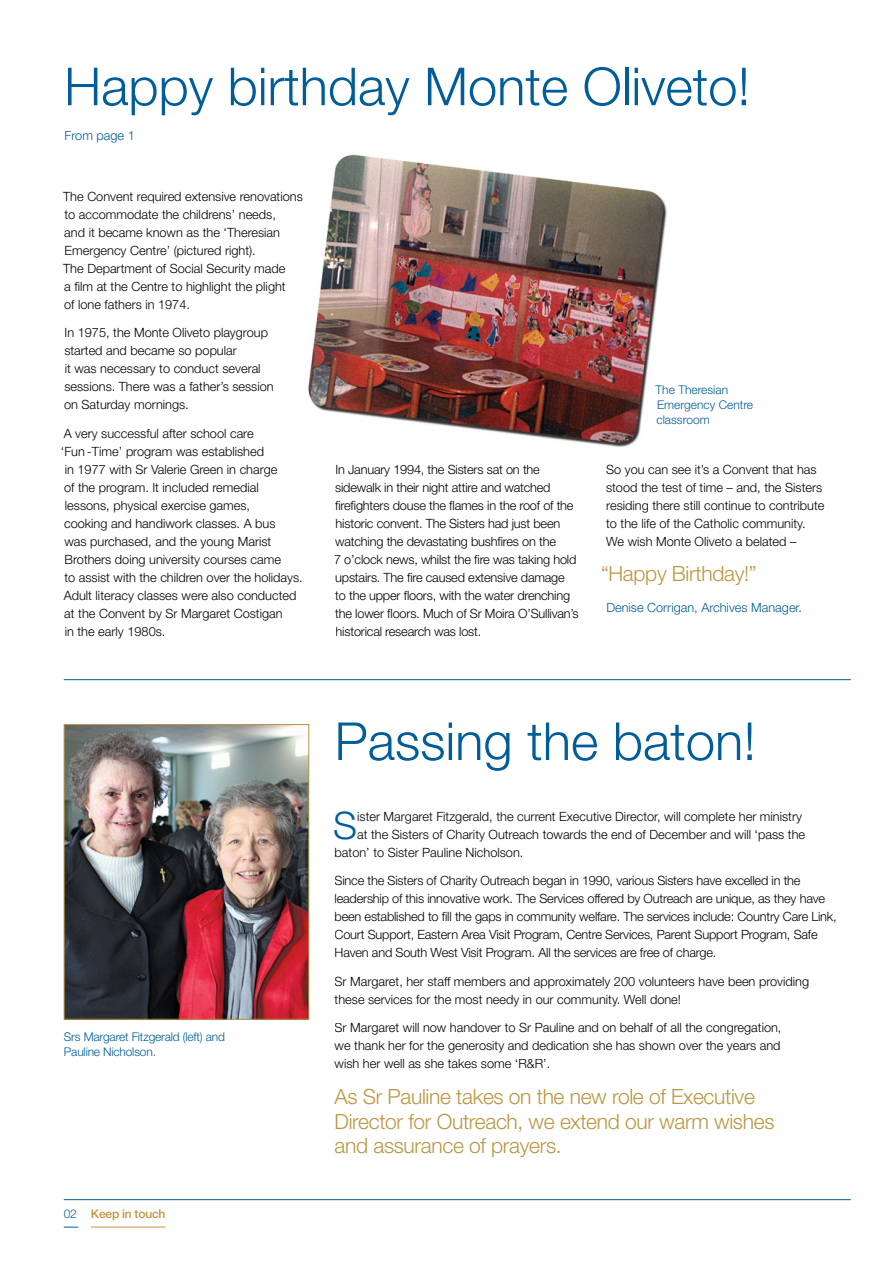
<style>
.page{position:relative;width:893px;height:1263px;background:#fff}
.page>*{position:absolute;margin:0;border:0;box-sizing:border-box;transform-origin:0 0}
.t1{font:300 52.5px "Helvetica Neue LT";color:#005d98}
.t2{font:300 37.95px "Helvetica Neue LT";color:#005d98}
.t3{font:300 21px/24.8px "Helvetica Neue LT";letter-spacing:-.015em;color:#bb9642}
.t4{font:300 12.75px/18px "Helvetica Neue LT";color:#000}
.t5{font:300 12.75px "Helvetica Neue LT";color:#005d98}
.t6{font:300 12px/15px "Helvetica Neue LT";letter-spacing:-.015em;color:#005d98}
.t7{font:500 12px "Helvetica Neue LT";letter-spacing:-.015em;color:#bb9642}
.s1{font-weight:300;color:#005d98}
</style>
<div class="page">
<hr style="left:64px;top:1199px;width:786px;height:1px;background:#005d98">
<hr style="left:91px;top:1227px;width:74px;height:1px;background:#bb9642">
<svg style="left:64px;top:1227px;width:14px;height:1px"></svg>
<img style="left:308px;top:154px;width:359px;height:293px">
<hr style="left:64px;top:679px;width:786px;height:1px;background:#005d98">
<img style="left:66px;top:726px;width:241px;height:292px">
<div style="left:64px;top:724px;width:245px;height:296px;border:1px solid #bb9642"></div>
<h1 class="t1" style="left:64px;top:68px;width:687px">Happy birthday Monte Oliveto!</h1>
<p class="t5" style="left:65px;top:131px;width:72px">From page 1</p>
<p class="t4" style="left:63px;top:188px;width:241px">The Convent required extensive renovations to accommodate the childrens’ needs,<br>and it became known as the ‘Theresian Emergency Centre’ (pictured right).<br>The Department of Social Security made<br>a film at the Centre to highlight the plight<br>of lone fathers in 1974.</p>
<p class="t4" style="left:64px;top:325px;width:211px">In 1975, the Monte Oliveto playgroup started and became so popular<br>it was necessary to conduct several sessions. There was a father’s session on Saturday mornings.</p>
<p class="t4" style="left:64px;top:426px;width:191px">A very successful after school care</p>
<p class="t4" style="left:61px;top:444px;width:205px">‘Fun -Time’ program was established</p>
<p class="t4" style="left:65px;top:462px;width:214px">in 1977 with Sr Valerie Green in charge</p>
<p class="t4" style="left:64px;top:480px;width:196px">of the program. It included remedial</p>
<p class="t4" style="left:65px;top:498px;width:187px">lessons, physical exercise games,</p>
<p class="t4" style="left:64px;top:516px;width:213px">cooking and handiwork classes. A bus</p>
<p class="t4" style="left:64px;top:534px;width:208px">was purchased, and the young Marist</p>
<p class="t4" style="left:65px;top:552px;width:218px">Brothers doing university courses came</p>
<p class="t4" style="left:64px;top:570px;width:240px">to assist with the children over the holidays.</p>
<p class="t4" style="left:64px;top:588px;width:234px">Adult literacy classes were also conducted</p>
<p class="t4" style="left:64px;top:606px;width:220px">at the Convent by Sr Margaret Costigan</p>
<p class="t4" style="left:65px;top:624px;width:102px">in the early 1980s.</p>
<p class="t6" style="left:655px;top:384px;width:99px">The Theresian<br>Emergency Centre classroom</p>
<p class="t4" style="left:334px;top:461px;width:246px">In January 1994, the Sisters sat on the sidewalk in their night attire and watched firefighters douse the flames in the roof of the historic convent. The Sisters had just been watching the devastating bushfires on the<br>7 o’clock news, whilst the fire was taking hold upstairs. The fire caused extensive damage<br>to the upper floors, with the water drenching the lower floors. Much of Sr Moira O’Sullivan’s historical research was lost.</p>
<p class="t4" style="left:606px;top:461px;width:220px">So you can see it’s a Convent that has stood the test of time – and, the Sisters residing there still continue to contribute to the life of the Catholic community.<br>We wish Monte Oliveto a belated –</p>
<h3 class="t3" style="left:601px;top:563px;width:157px">“Happy Birthday!”</h3>
<p class="t5" style="left:606px;top:602px;width:197px">Denise Corrigan, Archives Manager.</p>
<p class="t6" style="left:64px;top:1030px;width:163px">Srs Margaret Fitzgerald (left) and<br>Pauline Nicholson.</p>
<p class="t7" style="left:64px;top:1210px;width:103px"><span class="s1">02</span> Keep in touch</p>
<h1 class="t1" style="left:334px;top:722px;width:423px">Passing the baton!</h1>
<h2 class="t2" style="left:333px;top:811px;width:25px">S</h2>
<p class="t4" style="left:357px;top:808px;width:446px">ister Margaret Fitzgerald, the current Executive Director, will complete her ministry</p>
<p class="t4" style="left:357px;top:826px;width:449px">at the Sisters of Charity Outreach towards the end of December and will ‘pass the</p>
<p class="t4" style="left:334px;top:844px;width:190px">baton’ to Sister Pauline Nicholson.</p>
<p class="t4" style="left:334px;top:873px;width:503px">Since the Sisters of Charity Outreach began in 1990, various Sisters have excelled in the leadership of this innovative work. The Services offered by Outreach are unique, as they have been established to fill the gaps in community welfare. The services include: Country Care Link, Court Support, Eastern Area Visit Program, Centre Services, Parent Support Program, Safe Haven and South West Visit Program. All the services are free of charge.</p>
<p class="t4" style="left:334px;top:974px;width:476px">Sr Margaret, her staff members and approximately 200 volunteers have been providing these services for the most needy in our community. Well done!</p>
<p class="t4" style="left:334px;top:1020px;width:448px;text-align:justify">Sr Margaret will now handover to Sr Pauline and on behalf of all the congregation, we thank her for the generosity and dedication she has shown over the years and wish her well as she takes some ‘R&amp;R’.</p>
<h3 class="t3" style="left:334px;top:1086px;width:441px">As Sr Pauline takes on the new role of Executive<br>Director for Outreach, we extend our warm wishes and assurance of prayers.</h3>
</div>
